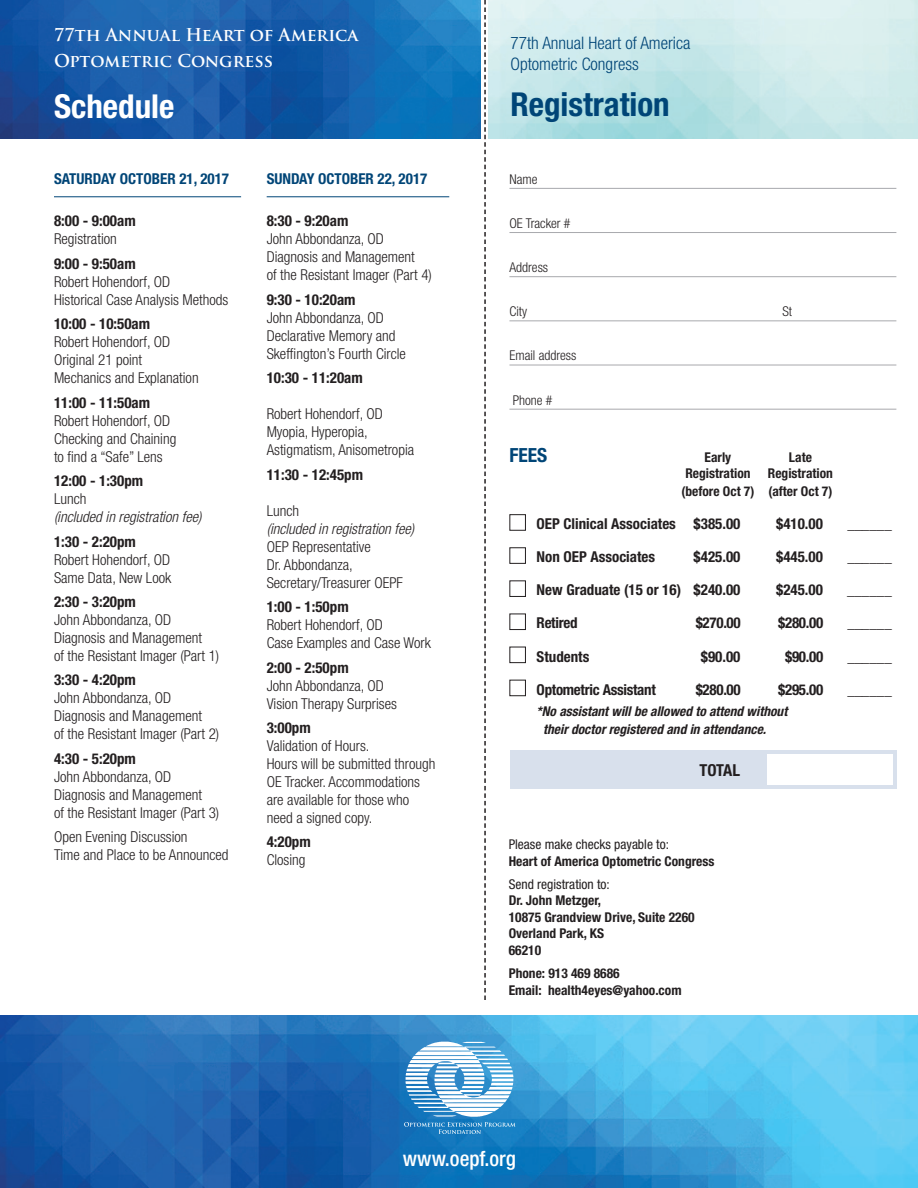
<style>
.page{position:relative;width:918px;height:1188px;background:#fff}
.page>*{position:absolute;margin:0;border:0;box-sizing:border-box;transform-origin:0 0}
.t1{font:700 condensed 33px "Helvetica Neue";color:#004577}
.t2{font:700 condensed 33px "Helvetica Neue";color:#fff}
.t3{font:500 condensed 21px "Helvetica Neue";color:#fff}
.t4{font:700 condensed 19.5px "Helvetica Neue";color:#004577}
.t5{font:700 17.25px/25.5px "Trajan Pro";color:#fff}
.t6{font:300 condensed 17.25px/21px "Helvetica Neue";color:#004577}
.t7{font:700 condensed 16.5px "Helvetica Neue";letter-spacing:-.01em;color:#231f20}
.Bold_body_copy{font:300 condensed 15px/18px "Helvetica Neue";color:#231f20}
.t8{font:700 condensed 15px "Helvetica Neue";color:#231f20}
.Bold_body_copy-2{font:italic 300 condensed 15px/18px "Helvetica Neue";color:#231f20}
.t9{font:700 condensed 15px "Helvetica Neue";color:#004577}
.t10{font:700 condensed 15px "Helvetica Neue";letter-spacing:-.02em;color:#231f20}
.t11{font:700 condensed 13.5px/16.5px "Helvetica Neue";color:#231f20}
.t12{font:italic 700 condensed 13.5px/18px "Helvetica Neue";color:#231f20}
.t13{font:300 condensed 13.5px "Helvetica Neue";color:#231f20}
.s1{font-weight:700}
.s2{font-weight:700;font-style:normal}
.s3{font-style:normal}
.s4{font-style:italic}
.s5{font-weight:400}
</style>
<div class="page">
<svg style="left:484px;top:0;width:2px;height:1000px"></svg>
<img style="left:0;top:0;width:480px;height:139px">
<img style="left:0;top:1016px;width:918px;height:172px">
<svg style="left:404px;top:1042px;width:112px;height:92px"></svg>
<hr style="left:509px;top:188px;width:387px;height:1px;background:#a8a9ad">
<hr style="left:509px;top:232px;width:387px;height:1px;background:#a8a9ad">
<hr style="left:509px;top:276px;width:387px;height:1px;background:#a8a9ad">
<hr style="left:509px;top:320px;width:387px;height:1px;background:#a8a9ad">
<hr style="left:509px;top:365px;width:387px;height:1px;background:#a8a9ad">
<hr style="left:509px;top:409px;width:387px;height:1px;background:#a8a9ad">
<div style="left:510px;top:750px;width:387px;height:38px;background:#d8e0ec"></div>
<div style="left:767px;top:754px;width:125px;height:30px;background:#fff"></div>
<div style="left:509px;top:514px;width:17px;height:17px;border:1px solid #231f20"></div>
<div style="left:509px;top:547px;width:17px;height:17px;border:1px solid #231f20"></div>
<div style="left:509px;top:580px;width:17px;height:17px;border:1px solid #231f20"></div>
<div style="left:509px;top:614px;width:17px;height:16px;border:1px solid #231f20"></div>
<div style="left:509px;top:647px;width:17px;height:16px;border:1px solid #231f20"></div>
<div style="left:509px;top:680px;width:17px;height:16px;border:1px solid #231f20"></div>
<hr style="left:54px;top:196px;width:187px;height:1px;background:#004577">
<hr style="left:267px;top:196px;width:182px;height:1px;background:#004577">
<p class="t5" style="left:54px;top:22px;width:306px">77th Annual Heart of America<br>Optometric Congress</p>
<p class="t2" style="left:54px;top:86px;width:122px">Schedule</p>
<p class="t9" style="left:54px;top:169px;width:177px">SATURDAY OCTOBER 21, 2017</p>
<p class="Bold_body_copy" style="left:54px;top:212px;width:83px"><span class="s1">8:00 - 9:00am<br></span>Registration</p>
<p class="Bold_body_copy" style="left:54px;top:254px;width:176px"><span class="s1">9:00 - 9:50am<br></span>Robert Hohendorf, OD<br>Historical Case Analysis Methods</p>
<p class="Bold_body_copy" style="left:54px;top:315px;width:146px"><span class="s1">10:00 - 10:50am<br></span>Robert Hohendorf, OD<br>Original 21 point<br>Mechanics and Explanation</p>
<p class="Bold_body_copy" style="left:54px;top:393px;width:124px"><span class="s1">11:00 - 11:50am<br></span>Robert Hohendorf, OD<br>Checking and Chaining to find a “Safe” Lens</p>
<p class="Bold_body_copy-2" style="left:54px;top:472px;width:149px"><span class="s2">12:00 - 1:30pm<br></span><span class="s3">Lunch<br></span>(included in registration fee)</p>
<p class="Bold_body_copy" style="left:54px;top:532px;width:119px"><span class="s1">1:30 - 2:20pm<br></span>Robert Hohendorf, OD<br>Same Data, New Look</p>
<p class="Bold_body_copy" style="left:54px;top:593px;width:167px"><span class="s1">2:30 - 3:20pm<br></span>John Abbondanza, OD<br>Diagnosis and Management<br>of the Resistant Imager (Part 1)</p>
<p class="Bold_body_copy" style="left:54px;top:671px;width:167px"><span class="s1">3:30 - 4:20pm<br></span>John Abbondanza, OD<br>Diagnosis and Management<br>of the Resistant Imager (Part 2)</p>
<p class="Bold_body_copy" style="left:54px;top:750px;width:167px"><span class="s1">4:30 - 5:20pm<br></span>John Abbondanza, OD<br>Diagnosis and Management<br>of the Resistant Imager (Part 3)</p>
<p class="Bold_body_copy" style="left:54px;top:828px;width:176px">Open Evening Discussion<br>Time and Place to be Announced</p>
<p class="t9" style="left:267px;top:169px;width:162px">SUNDAY OCTOBER 22, 2017</p>
<p class="Bold_body_copy" style="left:267px;top:212px;width:167px"><span class="s1">8:30 - 9:20am<br></span>John Abbondanza, OD<br>Diagnosis and Management<br>of the Resistant Imager (Part 4)</p>
<p class="Bold_body_copy" style="left:267px;top:290px;width:141px"><span class="s1">9:30 - 10:20am<br></span>John Abbondanza, OD<br>Declarative Memory and<br>Skeffington’s Fourth Circle</p>
<p class="t8" style="left:267px;top:369px;width:98px">10:30 - 11:20am</p>
<p class="Bold_body_copy" style="left:267px;top:405px;width:149px">Robert Hohendorf, OD<br>Myopia, Hyperopia,<br>Astigmatism, Anisometropia</p>
<p class="t8" style="left:267px;top:465px;width:98px">11:30 - 12:45pm</p>
<p class="Bold_body_copy" style="left:267px;top:501px;width:149px">Lunch<br><span class="s4">(included in registration fee)<br></span>OEP Representative<br>Dr. Abbondanza,<br>Secretary/Treasurer OEPF</p>
<p class="Bold_body_copy" style="left:267px;top:598px;width:166px"><span class="s1">1:00 - 1:50pm<br></span>Robert Hohendorf, OD<br>Case Examples and Case Work</p>
<p class="Bold_body_copy" style="left:267px;top:658px;width:132px"><span class="s1">2:00 - 2:50pm<br></span>John Abbondanza, OD<br>Vision Therapy Surprises</p>
<p class="Bold_body_copy" style="left:267px;top:719px;width:170px"><span class="s1">3:00pm<br></span>Validation of Hours.<br>Hours will be submitted through<br>OE Tracker. Accommodations are available for those who need a signed copy.</p>
<p class="Bold_body_copy" style="left:267px;top:833px;width:46px"><span class="s1">4:20pm<br></span>Closing</p>
<p class="t6" style="left:510px;top:32px;width:182px">77th Annual Heart of America<br>Optometric Congress</p>
<p class="t1" style="left:510px;top:84px;width:161px">Registration</p>
<p class="t13" style="left:509px;top:171px;width:30px">Name</p>
<p class="t13" style="left:509px;top:215px;width:62px">OE Tracker #</p>
<p class="t13" style="left:509px;top:260px;width:40px">Address</p>
<p class="t13" style="left:509px;top:304px;width:19px">City</p>
<p class="t13" style="left:782px;top:304px;width:11px">St</p>
<p class="t13" style="left:509px;top:348px;width:68px">Email address</p>
<p class="t13" style="left:513px;top:392px;width:41px">Phone #</p>
<p class="t4" style="left:509px;top:443px;width:39px">FEES</p>
<p class="t11" style="left:705px;top:448px;width:28px">Early</p>
<p class="t11" style="left:789px;top:448px;width:24px">Late</p>
<p class="t11" style="left:685px;top:465px;width:67px">Registration</p>
<p class="t11" style="left:681px;top:464px;width:153px;line-height:18px;text-align:right">Registration<br>(before Oct 7) (after Oct 7)</p>
<p class="t8" style="left:537px;top:515px;width:205px">OEP Clinical Associates $385.00</p>
<p class="t8" style="left:776px;top:515px;width:48px">$410.00</p>
<p class="t8" style="left:537px;top:548px;width:120px">Non OEP Associates</p>
<p class="t8" style="left:694px;top:548px;width:48px">$425.00</p>
<p class="t8" style="left:776px;top:548px;width:48px">$445.00</p>
<p class="t8" style="left:537px;top:581px;width:205px">New Graduate (15 or 16) $240.00</p>
<p class="t8" style="left:776px;top:581px;width:48px">$245.00</p>
<p class="t10" style="left:537px;top:614px;width:42px">Retired</p>
<p class="t8" style="left:696px;top:614px;width:46px">$270.00</p>
<p class="t8" style="left:778px;top:614px;width:47px">$280.00</p>
<p class="t8" style="left:537px;top:647px;width:54px">Students</p>
<p class="t8" style="left:701px;top:647px;width:41px">$90.00</p>
<p class="t8" style="left:785px;top:647px;width:40px">$90.00</p>
<p class="t10" style="left:537px;top:680px;width:121px">Optometric Assistant</p>
<p class="t8" style="left:696px;top:680px;width:46px">$280.00</p>
<p class="t8" style="left:778px;top:680px;width:47px">$295.00</p>
<p class="t12" style="left:543px;top:702px;width:246px;text-indent:-6px">*No assistant will be allowed to attend without their doctor registered and in attendance.</p>
<p class="t7" style="left:700px;top:760px;width:42px">TOTAL</p>
<p class="t8" style="left:848px;top:515px;width:46px">______</p>
<p class="t8" style="left:848px;top:548px;width:46px">______</p>
<p class="t8" style="left:847px;top:581px;width:46px">______</p>
<p class="t8" style="left:848px;top:614px;width:46px">______</p>
<p class="t8" style="left:848px;top:647px;width:46px">______</p>
<p class="t8" style="left:848px;top:680px;width:46px">______</p>
<p class="t11" style="left:509px;top:836px;width:207px"><span class="s5">Please make checks payable to:<br></span>Heart of America Optometric Congress</p>
<p class="t11" style="left:509px;top:876px;width:187px"><span class="s5">Send registration to:<br></span>Dr. John Metzger,<br>10875 Grandview Drive, Suite 2260<br>Overland Park, KS<br>66210</p>
<p class="t11" style="left:509px;top:965px;width:174px">Phone: 913 469 8686<br>Email: health4eyes@yahoo.com</p>
<p class="t3" style="left:403px;top:1146px;width:115px">www.oepf.org</p>
</div>
